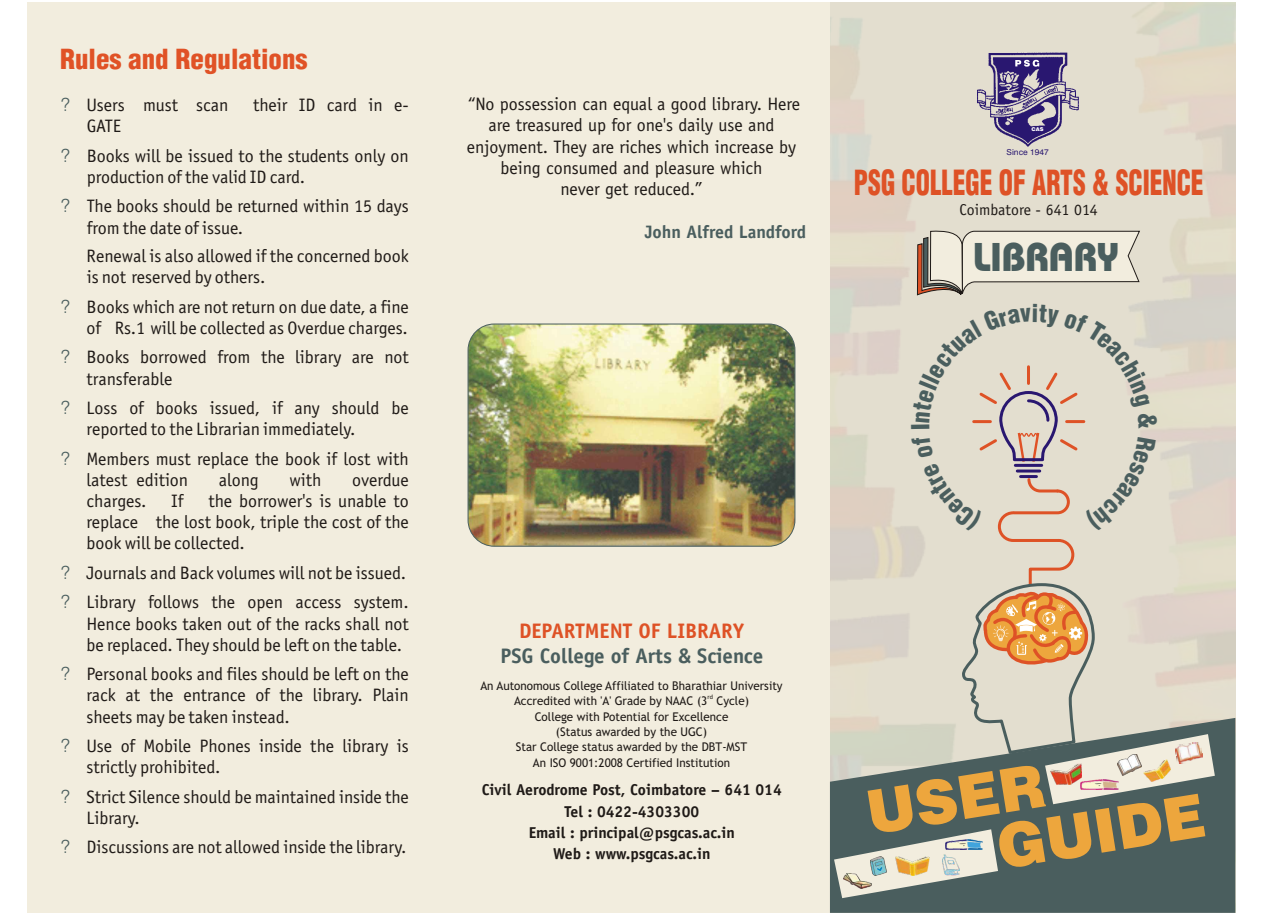
<style>
.page{position:relative;width:1263px;height:915px;background:#fff}
.page>*{position:absolute;margin:0;border:0;box-sizing:border-box;transform-origin:0 0}
.t1{font:900 60px/54.6px "Swiss 721 BT";color:#eda63d}
.t2{font:500 40.05px "Bauhaus IT Cby BT";color:#4a5e5e}
.t3{font:33.75px "Switzerland Cond Black";color:#de5226;scale:.76 1}
.t4{font:27px "Switzerland Cond Black";color:#e05226}
.t5{font:700 21px "Officina Sans LT";color:#4a5e5e}
.t6{font:700 21px "Officina Sans LT";color:#de5226}
.t7{font:18px/21.1px "Officina Sans LT";color:#1f1a17}
.t8{font:700 18px "Officina Sans LT";color:#4a5e5e}
.t9{font:300 18px/29.5px "Swiss 721 BT";color:#4a5e5e}
.t10{font:700 15.75px/21.1px "Officina Sans LT";color:#1f1a17;text-align:center}
.t11{font:15.75px "Officina Sans LT";color:#1f1a17}
.t12{font:12px/15.3px "Trebuchet MS";color:#1f1a17;text-align:center}
.t13{font:8.25px "Swiss 721 BT";color:#291770}
.t14{font:6px "Trebuchet MS";color:#1f1a17}
.t15{font:900 5.25px "Swiss 721 BT";color:#fff}
</style>
<div class="page">
<div style="left:28px;top:2px;width:405px;height:910px;background:#f2edde"></div>
<div style="left:433px;top:2px;width:397px;height:910px;background:#f2edde"></div>
<svg style="left:830px;top:717px;width:405px;height:195px;background:#5a6b69"></svg>
<img style="left:468px;top:324px;width:327px;height:222px;border-radius:26px">
<div style="left:468px;top:323px;width:327px;height:223px;border:1px solid #4a5e5e;border-radius:26px"></div>
<svg style="left:834px;top:829px;width:164px;height:68px;background:#9aa29b"></svg>
<img style="left:843px;top:872px;width:28px;height:16px">
<img style="left:895px;top:856px;width:35px;height:19px">
<img style="left:943px;top:854px;width:16px;height:20px">
<img style="left:946px;top:839px;width:37px;height:10px">
<img style="left:871px;top:856px;width:15px;height:19px">
<svg style="left:911px;top:2px;width:304px;height:802px;background:#d6cec0"></svg>
<h3 class="t4" style="left:60px;top:42px;width:249px">Rules and Regulations</h3>
<p class="t9" style="left:61px;top:91px;width:10px">?</p>
<p class="t9" style="left:61px;top:142px;width:10px">?</p>
<p class="t9" style="left:61px;top:193px;width:10px">?</p>
<p class="t9" style="left:61px;top:293px;width:10px">?</p>
<p class="t9" style="left:61px;top:344px;width:10px">?</p>
<p class="t9" style="left:61px;top:394px;width:10px">?</p>
<p class="t9" style="left:61px;top:445px;width:10px">?</p>
<p class="t9" style="left:61px;top:559px;width:10px">? ?</p>
<p class="t9" style="left:61px;top:660px;width:10px">?</p>
<p class="t9" style="left:61px;top:732px;width:10px">?</p>
<p class="t9" style="left:61px;top:783px;width:10px">?</p>
<p class="t9" style="left:61px;top:833px;width:10px">?</p>
<p class="t7" style="left:87px;top:96px;width:143px">Users must scan</p>
<p class="t7" style="left:253px;top:96px;width:157px">their ID card in e-</p>
<p class="t7" style="left:87px;top:113px;width:324px;line-height:29.5px">GATE<br>Books will be issued to the students only on</p>
<p class="t7" style="left:87px;top:163px;width:324px;line-height:29.5px">production of the valid ID card.<br>The books should be returned within 15 days</p>
<p class="t7" style="left:87px;top:215px;width:324px;line-height:28.5px">from the date of issue.<br>Renewal is also allowed if the concerned book</p>
<p class="t7" style="left:87px;top:264px;width:324px;line-height:29.5px">is not reserved by others.<br>Books which are not return on due date, a fine</p>
<p class="t7" style="left:87px;top:314px;width:324px;line-height:29.5px">of Rs.1 will be collected as Overdue charges.<br>Books borrowed from the library are not</p>
<p class="t7" style="left:87px;top:365px;width:324px;line-height:29.5px">transferable<br>Loss of books issued, if any should be</p>
<p class="t7" style="left:87px;top:416px;width:324px;line-height:29.5px">reported to the Librarian immediately.<br>Members must replace the book if lost with</p>
<p class="t7" style="left:87px;top:470px;width:103px">latest edition</p>
<p class="t7" style="left:219px;top:470px;width:42px">along</p>
<p class="t7" style="left:289px;top:470px;width:34px">with</p>
<p class="t7" style="left:352px;top:470px;width:58px">overdue</p>
<p class="t7" style="left:87px;top:491px;width:61px">charges.</p>
<p class="t7" style="left:171px;top:491px;width:14px">If</p>
<p class="t7" style="left:87px;top:491px;width:324px;text-align:justify;text-indent:122px">the borrower's is unable to replace the lost book, triple the cost of the book will be collected.</p>
<p class="t7" style="left:87px;top:559px;width:324px;line-height:29.5px">Journals and Back volumes will not be issued.<br>Library follows the open access system.</p>
<p class="t7" style="left:87px;top:614px;width:324px">Hence books taken out of the racks shall not be replaced. They should be left on the table.</p>
<p class="t7" style="left:87px;top:664px;width:324px;text-align:justify">Personal books and files should be left on the rack at the entrance of the library. Plain sheets may be taken instead.</p>
<p class="t7" style="left:87px;top:736px;width:324px">Use of Mobile Phones inside the library is strictly prohibited.</p>
<p class="t7" style="left:87px;top:787px;width:324px">Strict Silence should be maintained inside the<br>Library.</p>
<p class="t7" style="left:87px;top:838px;width:321px">Discussions are not allowed inside the library.</p>
<p class="t7" style="left:467px;top:95px;width:335px;text-align:center">“No possession can equal a good library. Here are treasured up for one's daily use and enjoyment. They are riches which increase by being consumed and pleasure which<br>never get reduced.”</p>
<p class="t8" style="left:645px;top:225px;width:163px">John Alfred Landford</p>
<p class="t15" style="left:1031px;top:127px;width:14px">CAS</p>
<p class="t13" style="left:1006px;top:149px;width:44px">Since 1947</p>
<h3 class="t3" style="left:854px;top:162px;width:462px">PSG COLLEGE OF ARTS &amp; SCIENCE</h3>
<p class="t11" style="left:959px;top:204px;width:140px">Coimbatore - 641 014</p>
<h2 class="t2" style="left:973px;top:240px;width:148px">LIBRARY</h2>
<p class="t6" style="left:519px;top:623px;width:226px">DEPARTMENT OF LIBRARY</p>
<p class="t5" style="left:500px;top:647px;width:264px">PSG College of Arts &amp; Science</p>
<p class="t12" style="left:480px;top:678px;width:304px">An Autonomous College Affiliated to Bharathiar University</p>
<p class="t14" style="left:707px;top:694px;width:7px">rd</p>
<p class="t12" style="left:514px;top:694px;width:236px">Accredited with 'A' Grade by NAAC (3 Cycle)<br>College with Potential for Excellence<br>(Status awarded by the UGC)<br>Star College status awarded by the DBT-MST An ISO 9001:2008 Certified Institution</p>
<p class="t10" style="left:482px;top:780px;width:301px">Civil Aerodrome Post, Coimbatore – 641 014<br>Tel : 0422-4303300<br>Email : principal@psgcas.ac.in<br>Web : www.psgcas.ac.in</p>
<h1 class="t1" style="left:985px;top:772px;width:211px;text-indent:-123px;rotate:-9deg">USER<br>GUIDE</h1>
</div>
